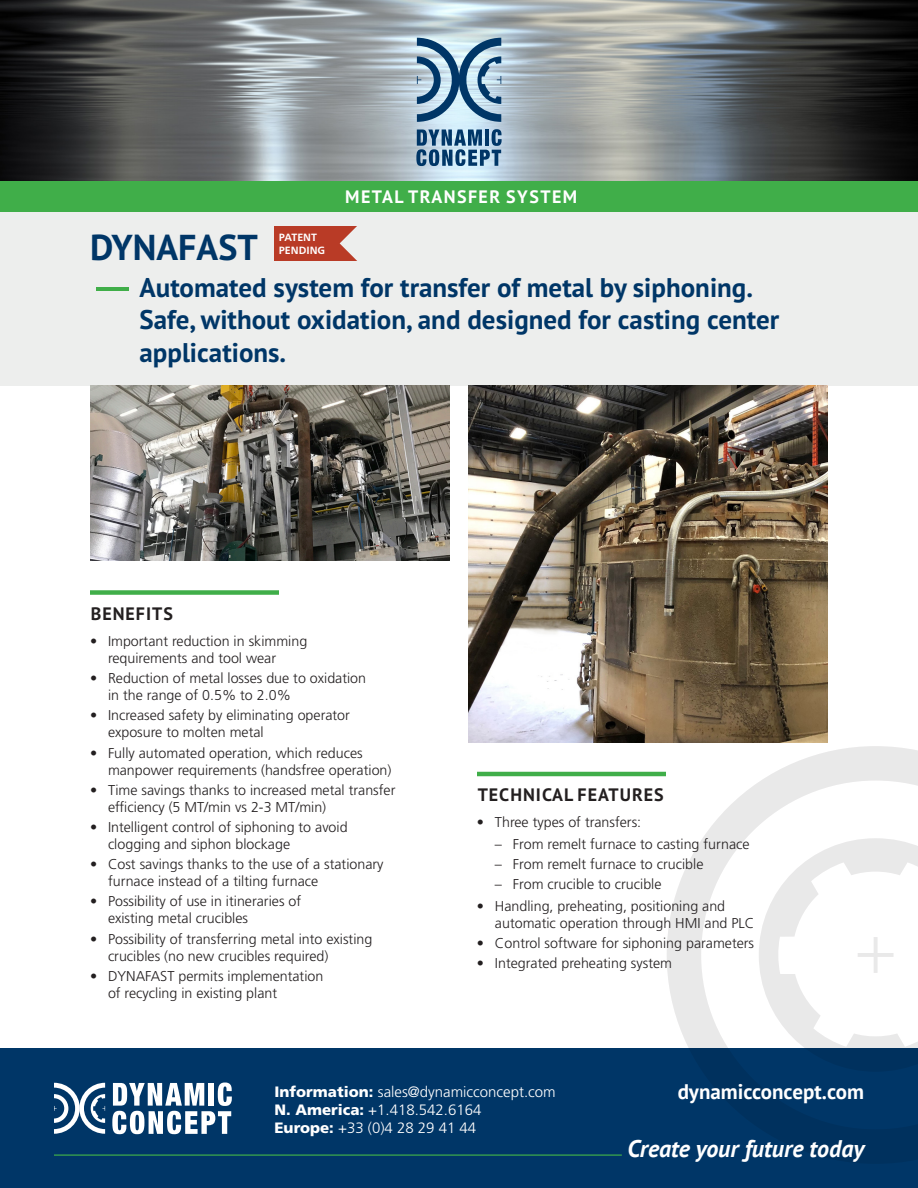
<style>
.page{position:relative;width:918px;height:1188px;background:#fff}
.page>*{position:absolute;margin:0;border:0;box-sizing:border-box;transform-origin:0 0}
.t1{font:700 36px "PT Sans Pro";color:#003667}
.t2{font:700 27px/32.4px "PT Sans Pro";color:#003667}
.t3{font:italic 700 24px "PT Sans";color:#fff}
.t4{font:700 21px "PT Sans";color:#fff}
.t5{font:700 18px "PT Sans Pro";letter-spacing:.055em;color:#231f20}
.t6{font:700 18px "PT Sans Pro";letter-spacing:.08em;color:#fff}
.t7{font:300 15px/18px "Frutiger LT Std";color:#fff}
.t8{font:300 14.25px/17.1px "Frutiger LT Std";color:#231f20}
.t9{font:700 10.5px/12.6px "Frutiger Neue LTW1 G";color:#fff}
.s1{color:#40ae49}
.s2{font-weight:900}
</style>
<div class="page">
<div style="left:0;top:1048px;width:918px;height:140px;background:#003667"></div>
<svg style="left:667px;top:746px;width:251px;height:302px"></svg>
<img style="left:0;top:0;width:918px;height:181px">
<svg style="left:112px;top:1083px;width:120px;height:51px"></svg>
<svg style="left:54px;top:1083px;width:51px;height:51px"></svg>
<hr style="left:54px;top:1154px;width:568px;height:2px;background:#40ae49">
<div style="left:0;top:181px;width:918px;height:32px;background:#40ae49"></div>
<div style="left:0;top:213px;width:918px;height:64px;background:#edeeed"></div>
<div style="left:0;top:276px;width:918px;height:110px;background:#edeeed"></div>
<div style="left:274px;top:226px;width:86px;height:35px;background:#b93b26"></div>
<svg style="left:340px;top:226px;width:20px;height:35px"></svg>
<div style="left:90px;top:590px;width:189px;height:5px;background:#40ae49"></div>
<hr style="left:477px;top:772px;width:189px;height:4px;background:#40ae49">
<img style="left:468px;top:386px;width:360px;height:356px">
<img style="left:90px;top:386px;width:360px;height:175px">
<svg style="left:416px;top:129px;width:86px;height:37px;background:#6389a9"></svg>
<svg style="left:417px;top:38px;width:84px;height:84px;background:#7fa2bb"></svg>
<p class="t6" style="left:345px;top:190px;width:233px">METAL TRANSFER SYSTEM</p>
<p class="t9" style="left:279px;top:231px;width:48px">PATENT<br>PENDING</p>
<h1 class="t1" style="left:90px;top:234px;width:169px">DYNAFAST</h1>
<h2 class="t2" style="left:140px;top:274px;width:641px;text-indent:-50px"><span class="s1">—</span>Automated system for transfer of metal by siphoning.<br>Safe, without oxidation, and designed for casting center applications.</h2>
<p class="t5" style="left:91px;top:607px;width:84px">BENEFITS</p>
<p class="t8" style="left:108px;top:634px;width:201px;text-indent:-18px">• Important reduction in skimming requirements and tool wear</p>
<p class="t8" style="left:108px;top:671px;width:260px;text-indent:-18px">• Reduction of metal losses due to oxidation in the range of 0.5% to 2.0%</p>
<p class="t8" style="left:108px;top:708px;width:243px;text-indent:-18px">• Increased safety by eliminating operator exposure to molten metal</p>
<p class="t8" style="left:108px;top:745px;width:285px;text-indent:-18px">• Fully automated operation, which reduces manpower requirements (handsfree operation)</p>
<p class="t8" style="left:108px;top:782px;width:289px;text-indent:-18px">• Time savings thanks to increased metal transfer efficiency (5 MT/min vs 2-3 MT/min)</p>
<p class="t8" style="left:108px;top:820px;width:241px;text-indent:-18px">• Intelligent control of siphoning to avoid clogging and siphon blockage</p>
<p class="t8" style="left:108px;top:857px;width:277px;text-indent:-18px">• Cost savings thanks to the use of a stationary furnace instead of a tilting furnace</p>
<p class="t8" style="left:108px;top:894px;width:195px;text-indent:-18px">• Possibility of use in itineraries of existing metal crucibles</p>
<p class="t8" style="left:108px;top:931px;width:266px;text-indent:-18px">• Possibility of transferring metal into existing crucibles (no new crucibles required)</p>
<p class="t8" style="left:108px;top:968px;width:217px;text-indent:-18px">• DYNAFAST permits implementation of recycling in existing plant</p>
<p class="t5" style="left:478px;top:789px;width:188px">TECHNICAL FEATURES</p>
<p class="t8" style="left:477px;top:815px;width:166px">• Three types of transfers:</p>
<p class="t8" style="left:495px;top:837px;width:256px">– From remelt furnace to casting furnace</p>
<p class="t8" style="left:495px;top:857px;width:210px">– From remelt furnace to crucible</p>
<p class="t8" style="left:495px;top:877px;width:168px">– From crucible to crucible</p>
<p class="t8" style="left:495px;top:898px;width:261px;text-indent:-18px">• Handling, preheating, positioning and automatic operation through HMI and PLC</p>
<p class="t8" style="left:477px;top:936px;width:279px">• Control software for siphoning parameters</p>
<p class="t8" style="left:477px;top:956px;width:197px">• Integrated preheating system</p>
<p class="t7" style="left:274px;top:1084px;width:283px"><span class="s2">Information:</span> sales@dynamicconcept.com<br><span class="s2">N. America:</span> +1.418.542.6164<br><span class="s2">Europe:</span> +33 (0)4 28 29 41 44</p>
<h3 class="t4" style="left:678px;top:1084px;width:188px">dynamicconcept.com</h3>
<h3 class="t3" style="left:628px;top:1139px;width:238px">Create your future today</h3>
</div>
